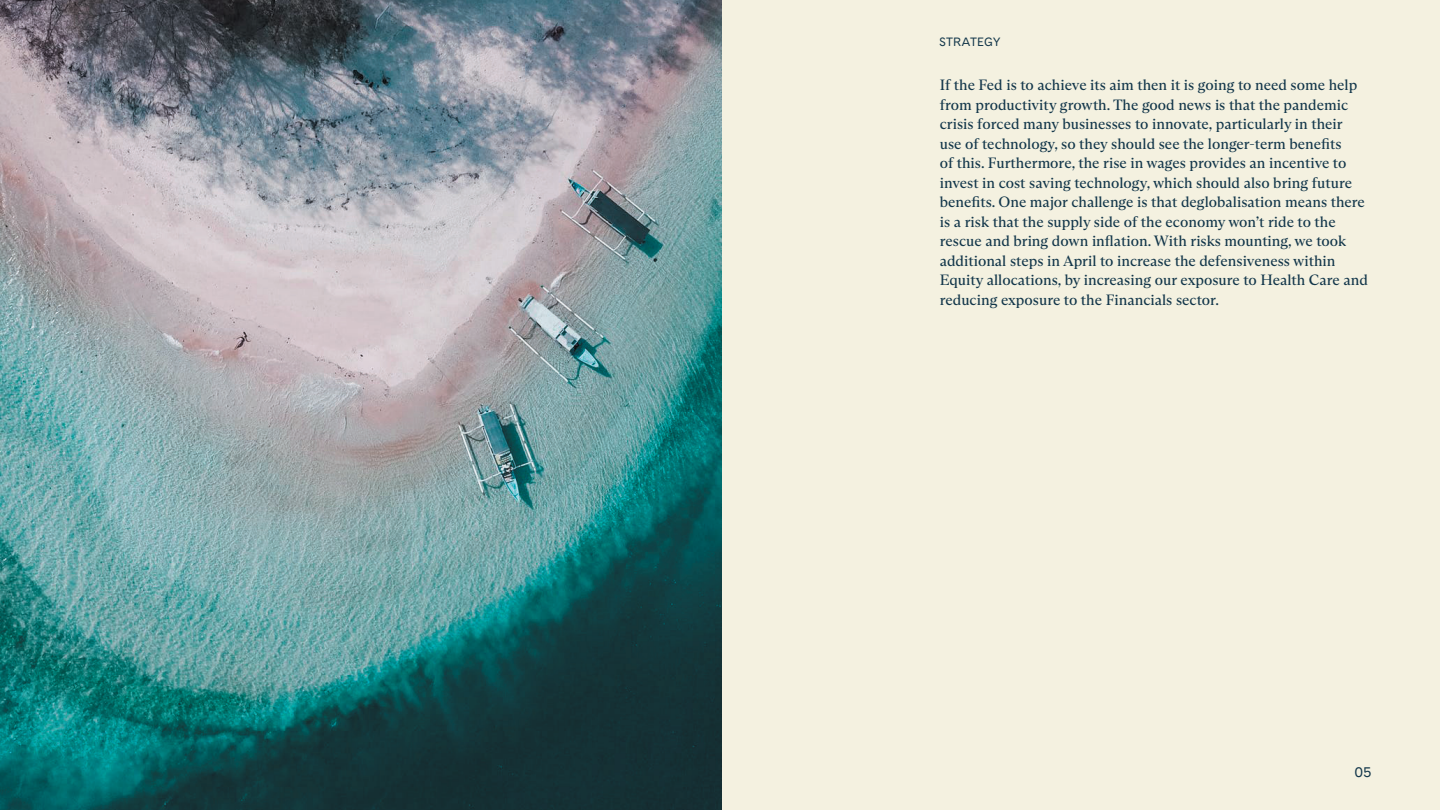
<style>
.page{position:relative;width:1440px;height:810px;background:#f4f1e0}
.page>*{position:absolute;margin:0;border:0;box-sizing:border-box;transform-origin:0 0}
.t1{font:15px/19.5px "ABC Arizona Text";color:#12364a}
.t2{font:14.1px "Cadiz";color:#12364a}
.t3{font:12px "Cadiz";letter-spacing:.01em;color:#12364a}
</style>
<div class="page">
<img style="left:0;top:0;width:722px;height:810px">
<p class="t3" style="left:939px;top:33px;width:63px">STRATEGY</p>
<p class="t1" style="left:940px;top:75px;width:430px">If the Fed is to achieve its aim then it is going to need some help from productivity growth. The good news is that the pandemic crisis forced many businesses to innovate, particularly in their use of technology, so they should see the longer-term benefits<br>of this. Furthermore, the rise in wages provides an incentive to invest in cost saving technology, which should also bring future benefits. One major challenge is that deglobalisation means there is a risk that the supply side of the economy won’t ride to the rescue and bring down inflation. With risks mounting, we took additional steps in April to increase the defensiveness within Equity allocations, by increasing our exposure to Health Care and reducing exposure to the Financials sector.</p>
<p class="t2" style="left:1354px;top:762px;width:19px">05</p>
</div>
